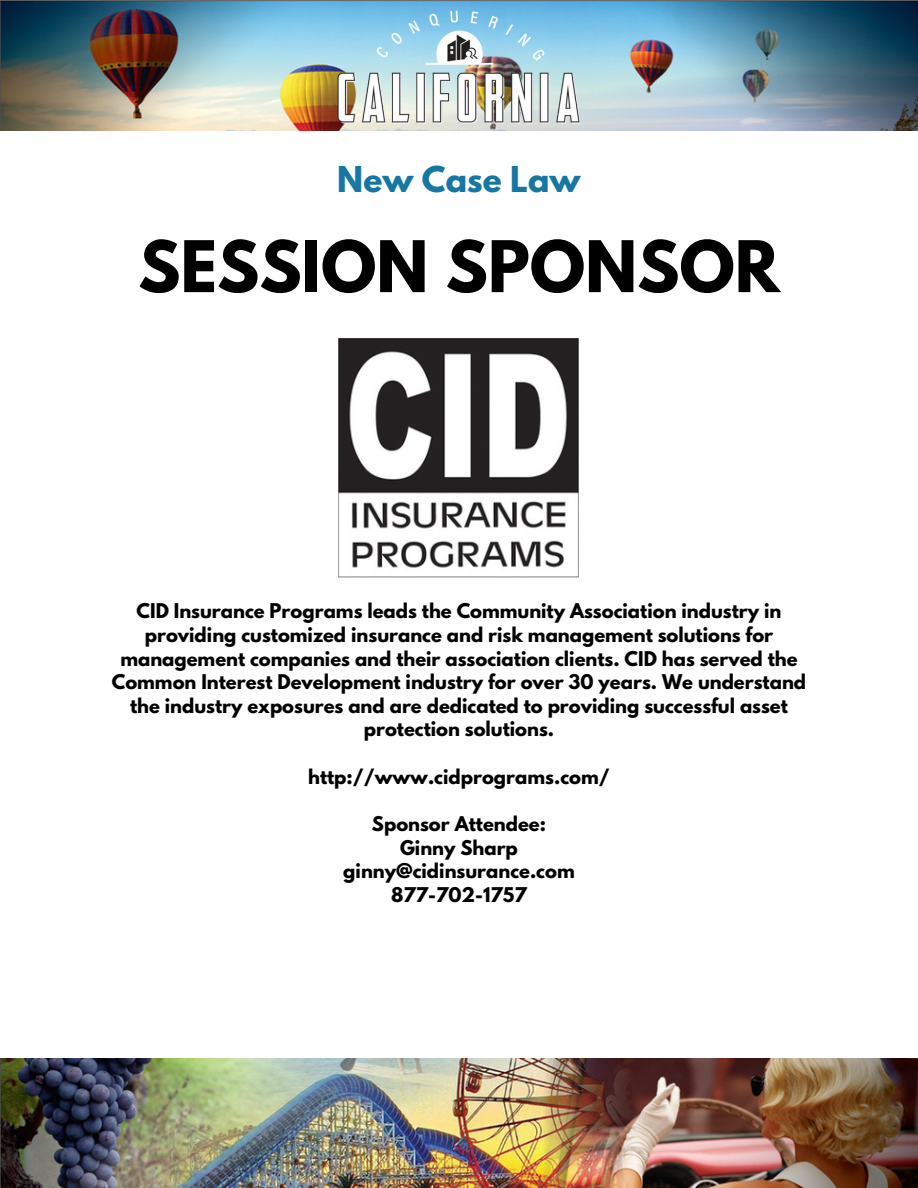
<style>
.page{position:relative;width:918px;height:1188px;background:#fff}
.page>*{position:absolute;margin:0;border:0;box-sizing:border-box;transform-origin:0 0}
.t1{font:700 63px "League Spartan";color:#000}
.t2{font:700 31.5px "League Spartan";color:#1677a3}
.t3{font:700 18px/23.7px "League Spartan";color:#000;text-align:center}
</style>
<div class="page">
<img style="left:0;top:0;width:918px;height:130px">
<img style="left:320px;top:0;width:278px;height:130px">
<img style="left:0;top:1058px;width:918px;height:130px">
<img style="left:339px;top:338px;width:240px;height:240px">
<h2 class="t2" style="left:337px;top:164px;width:245px">New Case Law</h2>
<h1 class="t1" style="left:138px;top:235px;width:643px">SESSION SPONSOR</h1>
<p class="t3" style="left:112px;top:601px;width:696px">CID Insurance Programs leads the Community Association industry in providing customized insurance and risk management solutions for management companies and their association clients. CID has served the Common Interest Development industry for over 30 years. We understand the industry exposures and are dedicated to providing successful asset protection solutions.</p>
<p class="t3" style="left:308px;top:767px;width:303px">http://www.cidprograms.com/</p>
<p class="t3" style="left:343px;top:814px;width:233px">Sponsor Attendee:<br>Ginny Sharp ginny@cidinsurance.com<br>877-702-1757</p>
</div>
